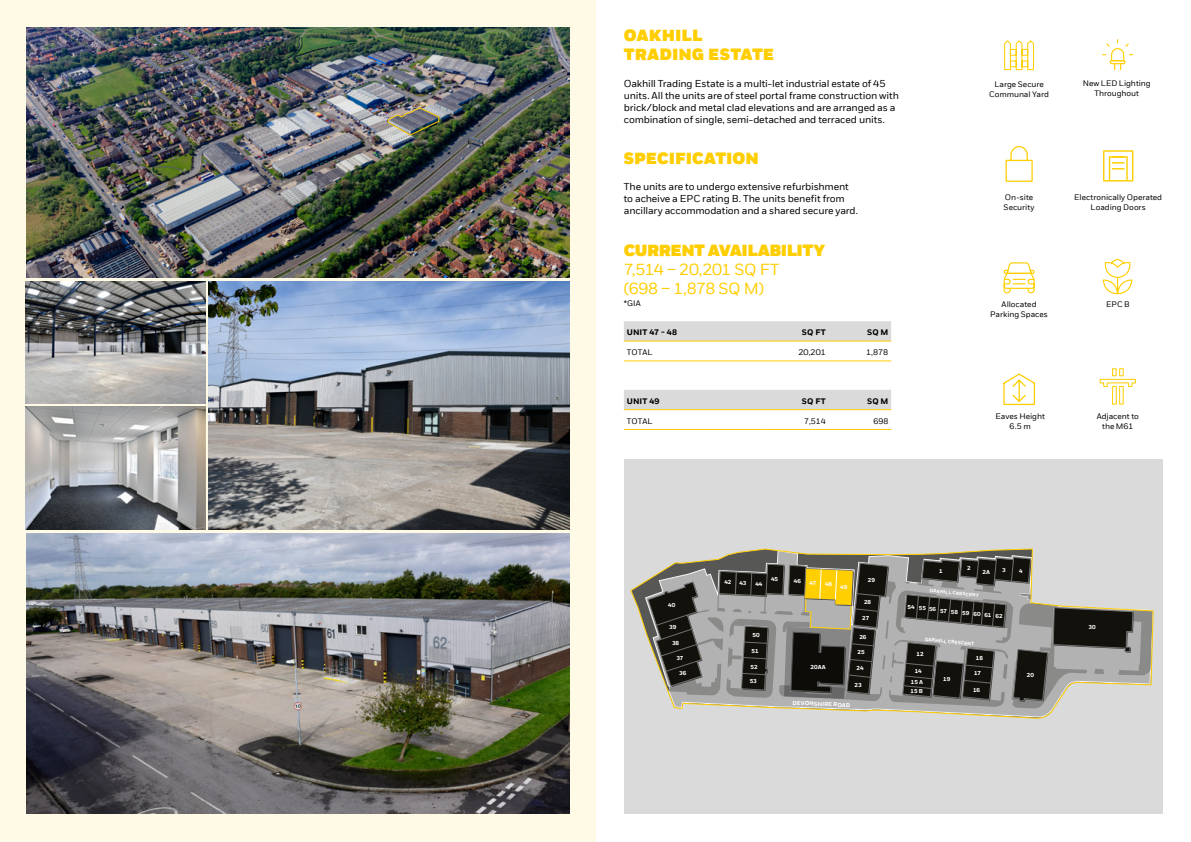
<style>
.page{position:relative;width:1191px;height:842px;background:#fff}
.page>*{position:absolute;margin:0;border:0;box-sizing:border-box;transform-origin:0 0}
.t1{font:900 16px/19px "Fort LT Web";letter-spacing:-.005em;color:#ffce00}
.t2{font:16px/19px "Fort LT Web";letter-spacing:-.025em;color:#ffce00}
.t3{font:900 16px "Fort LT Web";letter-spacing:-.03em;color:#ffce00}
.t4{font:10px/12px "Fort LT Web";letter-spacing:-.015em;color:#000}
.t5{font:8px/10px "Fort LT Web";color:#000;text-align:center}
.t6{font:700 8px "Fort LT Web";letter-spacing:.02em;color:#000}
.t7{font:700 5.7px "Fort LT Web";color:#fff}
.t8{font:700 4.7px "Fort LT Web";color:#fff}
</style>
<div class="page">
<div style="left:0;top:0;width:595px;height:842px;background:#fffae6"></div>
<div style="left:624px;top:321px;width:267px;height:20px;background:#dadada"></div>
<hr style="left:624px;top:341px;width:142px;height:1px;background:#ffce00">
<hr style="left:766px;top:341px;width:62px;height:1px;background:#ffce00">
<hr style="left:828px;top:341px;width:63px;height:1px;background:#ffce00">
<hr style="left:624px;top:361px;width:142px;height:1px;background:#ffce00">
<hr style="left:766px;top:361px;width:62px;height:1px;background:#ffce00">
<hr style="left:828px;top:361px;width:63px;height:1px;background:#ffce00">
<div style="left:624px;top:390px;width:267px;height:19px;background:#dadada"></div>
<hr style="left:624px;top:409px;width:142px;height:1px;background:#ffce00">
<hr style="left:766px;top:409px;width:62px;height:1px;background:#ffce00">
<hr style="left:828px;top:409px;width:63px;height:1px;background:#ffce00">
<hr style="left:624px;top:429px;width:142px;height:1px;background:#ffce00">
<hr style="left:766px;top:429px;width:62px;height:1px;background:#ffce00">
<hr style="left:828px;top:429px;width:63px;height:1px;background:#ffce00">
<img style="left:26px;top:534px;width:543px;height:280px">
<img style="left:26px;top:28px;width:543px;height:249px">
<img style="left:26px;top:281px;width:179px;height:122px">
<img style="left:26px;top:406px;width:179px;height:124px">
<img style="left:209px;top:281px;width:360px;height:249px">
<svg style="left:1103px;top:150px;width:30px;height:32px"></svg>
<svg style="left:1005px;top:145px;width:28px;height:37px"></svg>
<svg style="left:1003px;top:262px;width:32px;height:32px"></svg>
<svg style="left:1102px;top:259px;width:31px;height:36px"></svg>
<div style="left:624px;top:459px;width:538px;height:355px;background:#dadada"></div>
<svg style="left:630px;top:548px;width:524px;height:171px"></svg>
<svg style="left:647px;top:556px;width:505px;height:152px;background:#7d7b74"></svg>
<img style="left:387px;top:107px;width:53px;height:29px">
<svg style="left:1102px;top:39px;width:31px;height:32px"></svg>
<svg style="left:1004px;top:40px;width:30px;height:31px"></svg>
<svg style="left:1099px;top:368px;width:37px;height:37px"></svg>
<svg style="left:1003px;top:373px;width:32px;height:33px"></svg>
<h1 class="t1" style="left:624px;top:27px;width:152px">OAKHILL<br>TRADING ESTATE</h1>
<p class="t4" style="left:624px;top:77px;width:277px">Oakhill Trading Estate is a multi-let industrial estate of 45 units. All the units are of steel portal frame construction with brick/block and metal clad elevations and are arranged as a combination of single, semi-detached and terraced units.</p>
<h1 class="t1" style="left:624px;top:149px;width:137px">SPECIFICATION</h1>
<p class="t4" style="left:624px;top:181px;width:236px">The units are to undergo extensive refurbishment to acheive a EPC rating B. The units benefit from ancillary accommodation and a shared secure yard.</p>
<h1 class="t3" style="left:624px;top:240px;width:203px">CURRENT AVAILABILITY</h1>
<h1 class="t2" style="left:624px;top:260px;width:157px">7,514 – 20,201 SQ FT (698 – 1,878 SQ M)</h1>
<p class="t6" style="left:626px;top:327px;width:52px">UNIT 47 - 48</p>
<p class="t6" style="left:802px;top:327px;width:25px">SQ FT</p>
<p class="t6" style="left:867px;top:327px;width:23px">SQ M</p>
<p class="t5" style="left:626px;top:347px;width:27px">TOTAL</p>
<p class="t5" style="left:798px;top:347px;width:29px">20,201</p>
<p class="t5" style="left:866px;top:347px;width:24px">1,878</p>
<p class="t5" style="left:624px;top:298px;width:19px">*GIA</p>
<p class="t6" style="left:626px;top:396px;width:34px">UNIT 49</p>
<p class="t6" style="left:802px;top:396px;width:25px">SQ FT</p>
<p class="t6" style="left:867px;top:396px;width:23px">SQ M</p>
<p class="t5" style="left:626px;top:416px;width:27px">TOTAL</p>
<p class="t5" style="left:804px;top:416px;width:23px">7,514</p>
<p class="t5" style="left:873px;top:416px;width:16px">698</p>
<p class="t5" style="left:989px;top:79px;width:61px">Large Secure<br>Communal Yard</p>
<p class="t5" style="left:1082px;top:79px;width:70px">New LED Lighting<br>Throughout</p>
<p class="t5" style="left:1003px;top:192px;width:33px;text-align:left">On-site<br>Security</p>
<p class="t5" style="left:1074px;top:192px;width:89px">Electronically Operated<br>Loading Doors</p>
<p class="t5" style="left:990px;top:300px;width:59px">Allocated<br>Parking Spaces</p>
<p class="t5" style="left:1106px;top:300px;width:25px">EPC B</p>
<p class="t5" style="left:995px;top:412px;width:51px">Eaves Height<br>6.5 m</p>
<p class="t5" style="left:1096px;top:412px;width:44px">Adjacent to the M61</p>
<p class="t7" style="left:668px;top:601px;width:9px">40</p>
<p class="t7" style="left:669px;top:623px;width:9px">39</p>
<p class="t7" style="left:724px;top:579px;width:9px">42</p>
<p class="t7" style="left:739px;top:580px;width:9px">43</p>
<p class="t7" style="left:755px;top:581px;width:9px">44</p>
<p class="t7" style="left:771px;top:576px;width:9px">45</p>
<p class="t7" style="left:794px;top:577px;width:9px">46</p>
<p class="t7" style="left:809px;top:580px;width:9px">47</p>
<p class="t7" style="left:825px;top:581px;width:9px">48</p>
<p class="t7" style="left:840px;top:584px;width:9px">49</p>
<p class="t7" style="left:868px;top:576px;width:9px">29</p>
<p class="t7" style="left:864px;top:599px;width:9px">28</p>
<p class="t7" style="left:862px;top:614px;width:9px">27</p>
<p class="t7" style="left:967px;top:565px;width:5px">2</p>
<p class="t7" style="left:1002px;top:566px;width:5px">3</p>
<p class="t7" style="left:1019px;top:568px;width:5px">4</p>
<p class="t7" style="left:939px;top:567px;width:5px">1</p>
<p class="t7" style="left:982px;top:568px;width:9px">2A</p>
<p class="t8" style="left:930px;top:587px;width:51px;rotate:6deg">OAKHILL CRESCENT</p>
<p class="t7" style="left:907px;top:605px;width:30px">54 55 56</p>
<p class="t7" style="left:940px;top:608px;width:19px">57 58</p>
<p class="t7" style="left:962px;top:609px;width:9px">59</p>
<p class="t7" style="left:973px;top:611px;width:9px">60</p>
<p class="t7" style="left:984px;top:612px;width:20px">61 62</p>
<p class="t7" style="left:1088px;top:624px;width:9px">30</p>
<p class="t7" style="left:672px;top:639px;width:9px">38</p>
<p class="t7" style="left:676px;top:655px;width:9px">37</p>
<p class="t7" style="left:679px;top:670px;width:9px">36</p>
<p class="t7" style="left:752px;top:631px;width:9px">50</p>
<p class="t7" style="left:859px;top:633px;width:9px">26</p>
<p class="t8" style="left:925px;top:636px;width:51px;rotate:6deg">OAKHILL CRESCENT</p>
<p class="t7" style="left:751px;top:647px;width:9px">51</p>
<p class="t7" style="left:857px;top:649px;width:9px">25</p>
<p class="t7" style="left:916px;top:650px;width:9px">12</p>
<p class="t7" style="left:750px;top:663px;width:9px">52</p>
<p class="t7" style="left:810px;top:663px;width:17px">20AA</p>
<p class="t7" style="left:856px;top:665px;width:9px">24</p>
<p class="t7" style="left:914px;top:667px;width:9px">14</p>
<p class="t7" style="left:910px;top:688px;width:14px">15 B</p>
<p class="t7" style="left:749px;top:678px;width:9px">53</p>
<p class="t7" style="left:911px;top:679px;width:14px">15 A</p>
<p class="t7" style="left:854px;top:681px;width:9px">23</p>
<p class="t7" style="left:793px;top:699px;width:59px;rotate:3deg">DEVONSHIRE ROAD</p>
<p class="t7" style="left:943px;top:676px;width:9px">19</p>
<p class="t7" style="left:976px;top:655px;width:9px">18</p>
<p class="t7" style="left:974px;top:670px;width:9px">17</p>
<p class="t7" style="left:973px;top:686px;width:9px">16</p>
<p class="t7" style="left:1027px;top:671px;width:9px">20</p>
</div>
